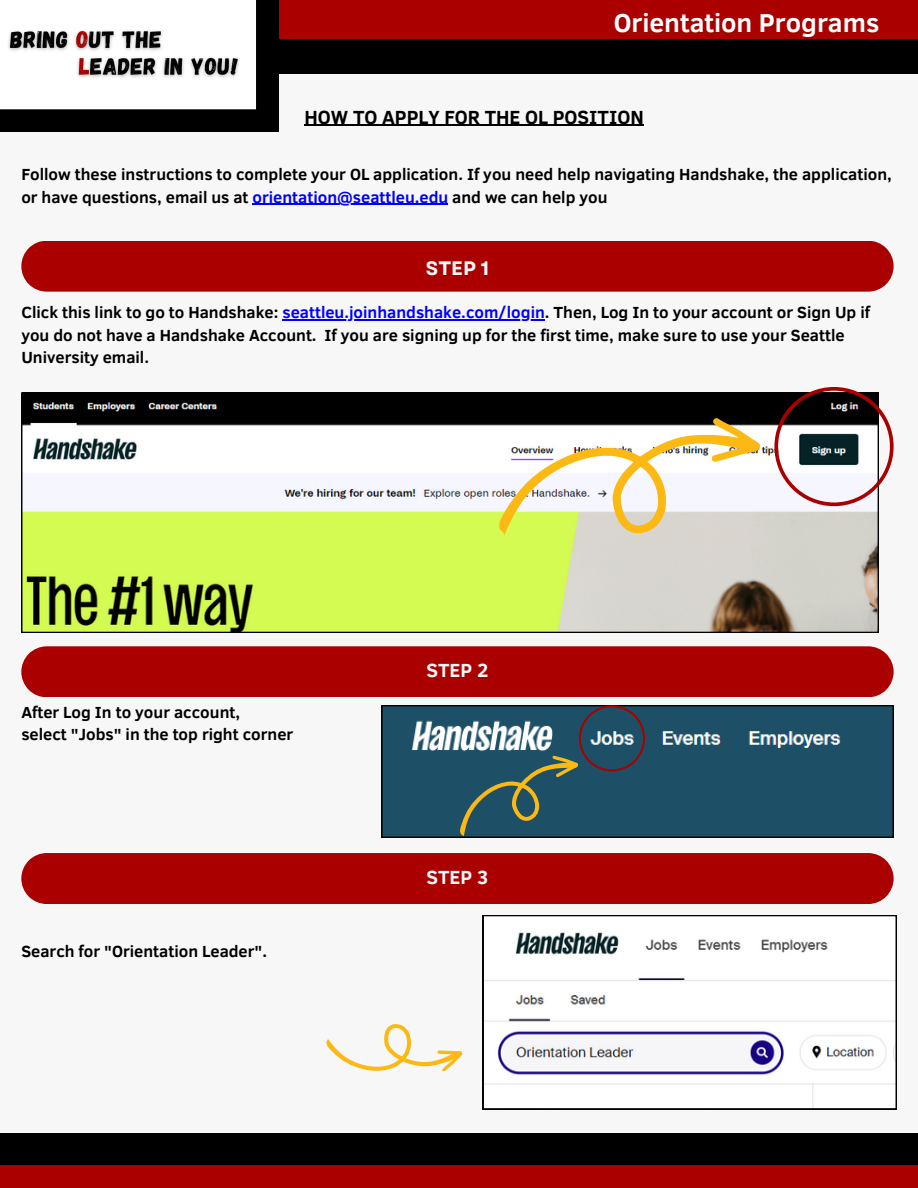
<style>
.page{position:relative;width:918px;height:1188px;background:#f7f7f7}
.page>*{position:absolute;margin:0;border:0;box-sizing:border-box;transform-origin:0 0}
.t1{font:700 26.55px "Clear Sans";color:#fff}
.t2{font:700 19.5px "Clear Sans";color:#000}
.t3{font:700 19.5px "Clear Sans";color:#f7f7f7}
.t4{font:700 19.5px "Garet";color:#f7f7f7}
.t5{font:700 16.5px/22.5px "Clear Sans";color:#000}
.s1{color:#00f}
</style>
<div class="page">
<div style="left:87px;top:39px;width:831px;height:35px;background:#000"></div>
<div style="left:0;top:1133px;width:918px;height:35px;background:#000"></div>
<div style="left:92px;top:0;width:826px;height:39px;background:#a00"></div>
<div style="left:0;top:1165px;width:918px;height:23px;background:#a00"></div>
<svg style="left:0;top:0;width:279px;height:131px"></svg>
<div style="left:21px;top:646px;width:873px;height:51px;background:#a00"></div>
<div style="left:21px;top:853px;width:873px;height:51px;background:#a00"></div>
<div style="left:21px;top:241px;width:873px;height:51px;background:#a00"></div>
<hr style="left:253px;top:204px;width:195px;height:1px;background:#00f">
<hr style="left:282px;top:320px;width:263px;height:1px;background:#00f">
<svg style="left:21px;top:393px;width:858px;height:240px"></svg>
<svg style="left:774px;top:387px;width:120px;height:119px"></svg>
<svg style="left:499px;top:418px;width:261px;height:118px"></svg>
<svg style="left:381px;top:705px;width:512px;height:133px;background:#245368"></svg>
<svg style="left:450px;top:705px;width:195px;height:132px;background:#395f6b"></svg>
<svg style="left:483px;top:915px;width:414px;height:194px"></svg>
<svg style="left:326px;top:1024px;width:137px;height:48px"></svg>
<hr style="left:305px;top:125px;width:339px;height:1px;background:#000">
<img style="left:4px;top:24px;width:240px;height:58px">
<p class="t1" style="left:614px;top:3px;width:267px">Orientation Programs</p>
<p class="t2" style="left:305px;top:103px;width:341px">HOW TO APPLY FOR THE OL POSITION</p>
<p class="t5" style="left:21px;top:162px;width:872px">Follow these instructions to complete your OL application. If you need help navigating Handshake, the application, or have questions, email us at <span class="s1">orientation@seattleu.edu</span> and we can help you</p>
<p class="t4" style="left:426px;top:254px;width:65px">STEP 1</p>
<p class="t5" style="left:21px;top:301px;width:850px">Click this link to go to Handshake: <span class="s1">seattleu.joinhandshake.com/login</span>. Then, Log In to your account or Sign Up if you do not have a Handshake Account. If you are signing up for the first time, make sure to use your Seattle<br>University email.</p>
<p class="t5" style="left:21px;top:700px;width:220px">After Log In to your account,</p>
<p class="t5" style="left:21px;top:722px;width:273px">select "Jobs" in the top right corner</p>
<p class="t5" style="left:21px;top:940px;width:247px">Search for "Orientation Leader".</p>
<p class="t3" style="left:426px;top:656px;width:64px">STEP 2</p>
<p class="t3" style="left:426px;top:863px;width:64px">STEP 3</p>
</div>
